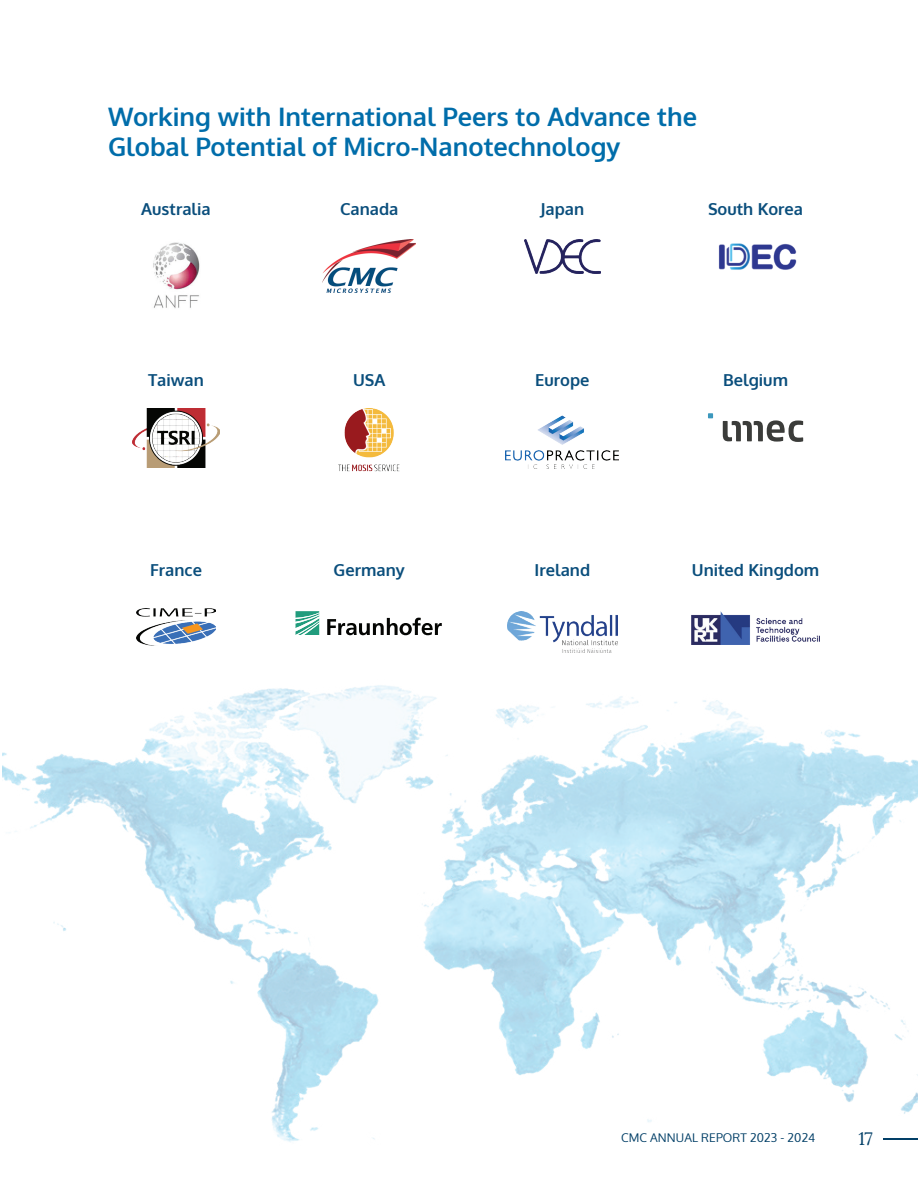
<style>
.page{position:relative;width:918px;height:1188px;background:#fff}
.page>*{position:absolute;margin:0;border:0;box-sizing:border-box;transform-origin:0 0}
.t1{font:700 25.5px/30px "Oxygen";color:#006daa}
.t2{font:18px "Lora";color:#023f67}
.t3{font:700 16.5px "Oxygen";color:#0a4e7c}
.t4{font:12px "Oxygen";letter-spacing:.01em;color:#023f67}
</style>
<div class="page">
<img style="left:153px;top:242px;width:47px;height:66px">
<img style="left:137px;top:608px;width:78px;height:37px">
<svg style="left:708px;top:413px;width:5px;height:5px"></svg>
<svg style="left:723px;top:420px;width:80px;height:22px"></svg>
<img style="left:692px;top:611px;width:128px;height:33px">
<img style="left:507px;top:611px;width:111px;height:41px">
<img style="left:718px;top:243px;width:79px;height:27px">
<img style="left:132px;top:409px;width:88px;height:58px">
<img style="left:524px;top:239px;width:77px;height:34px">
<img style="left:506px;top:415px;width:113px;height:53px">
<img style="left:339px;top:409px;width:61px;height:63px">
<img style="left:323px;top:239px;width:92px;height:53px">
<svg style="left:296px;top:611px;width:23px;height:24px"></svg>
<svg style="left:327px;top:618px;width:115px;height:17px"></svg>
<img style="left:2px;top:685px;width:916px;height:457px">
<h1 class="t1" style="left:108px;top:102px;width:591px">Working with International Peers to Advance the<br>Global Potential of Micro-Nanotechnology</h1>
<p class="t3" style="left:141px;top:199px;width:71px">Australia</p>
<p class="t3" style="left:340px;top:199px;width:60px">Canada</p>
<p class="t3" style="left:541px;top:199px;width:45px">Japan</p>
<p class="t3" style="left:708px;top:199px;width:97px">South Korea</p>
<p class="t3" style="left:148px;top:370px;width:57px">Taiwan</p>
<p class="t3" style="left:353px;top:370px;width:34px">USA</p>
<p class="t3" style="left:535px;top:370px;width:56px">Europe</p>
<p class="t3" style="left:723px;top:370px;width:66px">Belgium</p>
<p class="t3" style="left:150px;top:560px;width:53px">France</p>
<p class="t3" style="left:334px;top:560px;width:73px">Germany</p>
<p class="t3" style="left:535px;top:560px;width:57px">Ireland</p>
<p class="t3" style="left:692px;top:560px;width:129px">United Kingdom</p>
<p class="t4" style="left:621px;top:1130px;width:196px">CMC ANNUAL REPORT 2023 - 2024</p>
<p class="t2" style="left:858px;top:1125px;width:16px">17</p>
</div>
